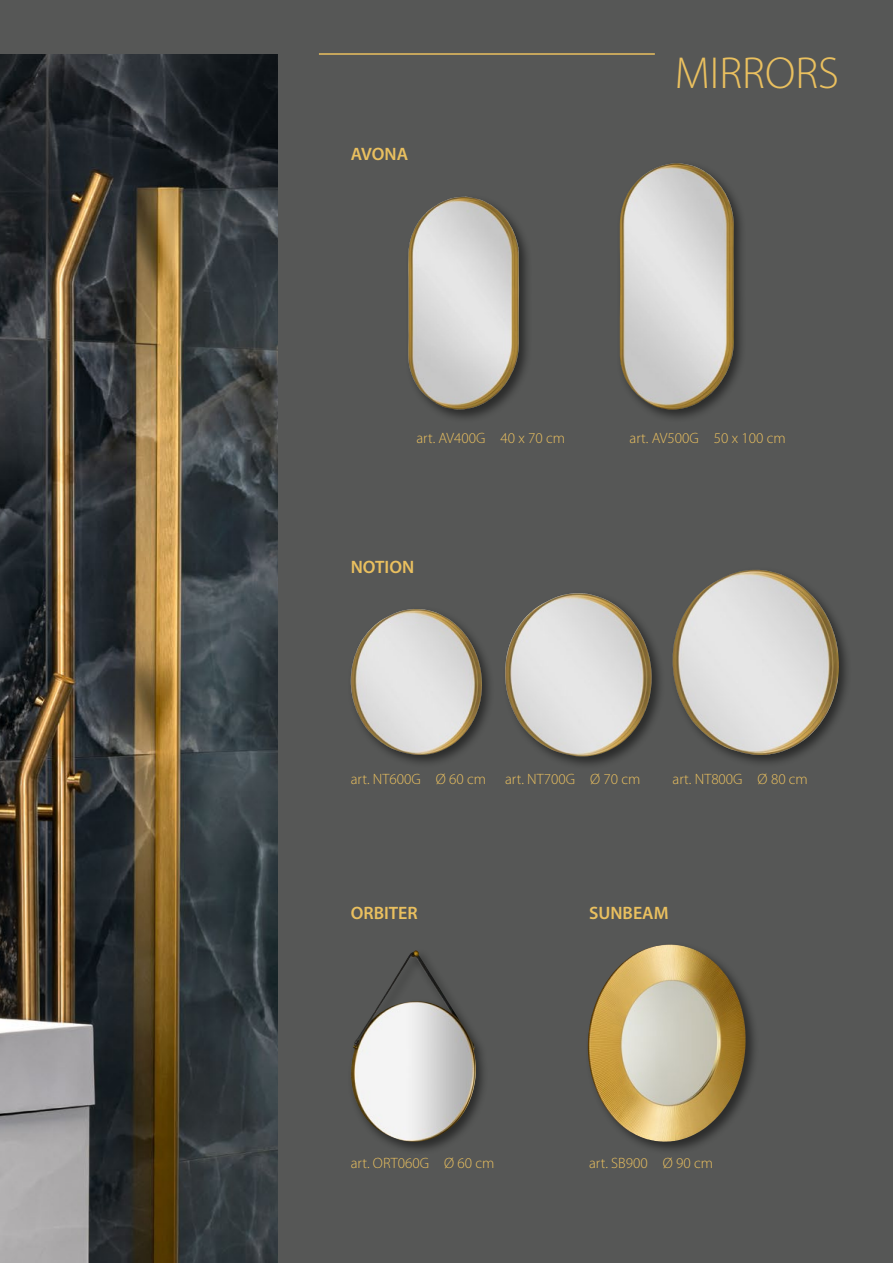
<style>
.page{position:relative;width:893px;height:1263px;background:#565756}
.page>*{position:absolute;margin:0;border:0;box-sizing:border-box;transform-origin:0 0}
.kódy_zlatá_12_b{font:300 45px "Myriad Pro";color:#eac05f}
.kódy_zlatá_12_b-2{font:600 18px "Myriad Pro";color:#eac05f}
.kódy_zlatá_10b{font:300 15px "Myriad Pro";color:#eac05f}
</style>
<div class="page">
<img style="left:0;top:54px;width:277px;height:1209px">
<div style="left:405px;top:194px;width:127px;height:229px;background:#000;opacity:.5"></div>
<img style="left:408px;top:197px;width:111px;height:213px">
<div style="left:617px;top:160px;width:130px;height:263px;background:#000;opacity:.5"></div>
<img style="left:620px;top:163px;width:114px;height:247px">
<div style="left:348px;top:606px;width:147px;height:162px;background:#000;opacity:.5"></div>
<img style="left:351px;top:609px;width:131px;height:146px">
<div style="left:502px;top:590px;width:163px;height:180px;background:#000;opacity:.5"></div>
<img style="left:505px;top:593px;width:147px;height:163px">
<div style="left:670px;top:567px;width:182px;height:201px;background:#000;opacity:.5"></div>
<img style="left:673px;top:570px;width:166px;height:185px">
<div style="left:348px;top:947px;width:141px;height:208px;background:#000;opacity:.5"></div>
<img style="left:351px;top:950px;width:125px;height:192px">
<div style="left:585px;top:942px;width:174px;height:213px;background:#000;opacity:.5"></div>
<img style="left:588px;top:944px;width:104px;height:198px">
<hr style="left:319px;top:53px;width:336px;height:2px;background:#eac05f">
<p class="kódy_zlatá_12_b-2" style="left:351px;top:142px;width:59px">AVONA</p>
<p class="kódy_zlatá_12_b" style="left:675px;top:48px;width:166px">MIRRORS</p>
<p class="kódy_zlatá_10b" style="left:416px;top:429px;width:150px">art. AV400G 40 x 70 cm</p>
<p class="kódy_zlatá_10b" style="left:630px;top:429px;width:158px">art. AV500G 50 x 100 cm</p>
<p class="kódy_zlatá_12_b-2" style="left:351px;top:555px;width:65px">NOTION</p>
<p class="kódy_zlatá_10b" style="left:351px;top:770px;width:137px">art. NT600G Ø 60 cm</p>
<p class="kódy_zlatá_10b" style="left:505px;top:770px;width:137px">art. NT700G Ø 70 cm</p>
<p class="kódy_zlatá_10b" style="left:673px;top:770px;width:137px">art. NT800G Ø 80 cm</p>
<p class="kódy_zlatá_12_b-2" style="left:351px;top:902px;width:68px">ORBITER</p>
<p class="kódy_zlatá_12_b-2" style="left:589px;top:902px;width:81px">SUNBEAM</p>
<p class="kódy_zlatá_10b" style="left:351px;top:1155px;width:145px">art. ORT060G Ø 60 cm</p>
<p class="kódy_zlatá_10b" style="left:589px;top:1155px;width:125px">art. SB900 Ø 90 cm</p>
</div>
